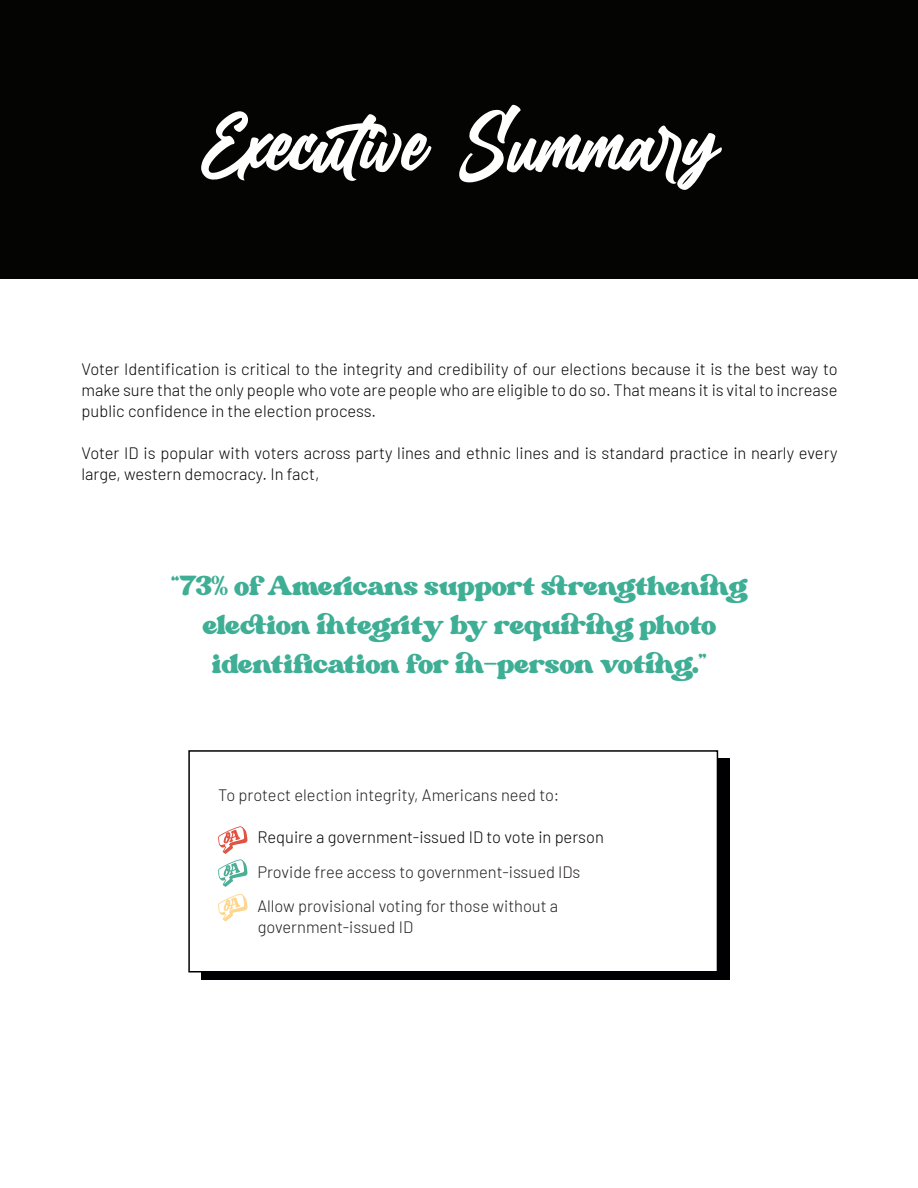
<style>
.page{position:relative;width:918px;height:1188px;background:#fff}
.page>*{position:absolute;margin:0;border:0;box-sizing:border-box;transform-origin:0 0}
.t1{font:84px "Billion Dreams";color:#fff}
.t2{font:39px "Margin";color:#3eae95}
.t3{font:300 16.5px/21px "Barlow";color:#040503;text-align:justify}
.t4{font:300 16.5px/21px "Barlow";color:#231f20}
</style>
<div class="page">
<div style="left:201px;top:759px;width:529px;height:221px;background:#000002"></div>
<div style="left:0;top:0;width:918px;height:278px;background:#040503"></div>
<div style="left:188px;top:750px;width:530px;height:223px;background:#fff;border:2px solid #000002"></div>
<svg style="left:218px;top:826px;width:30px;height:61px"></svg>
<svg style="left:218px;top:894px;width:30px;height:27px"></svg>
<p class="t1" style="left:200px;top:83px;width:520px">Executive Summary</p>
<p class="t3" style="left:82px;top:357px;width:758px">Voter Identification is critical to the integrity and credibility of our elections because it is the best way to make sure that the only people who vote are people who are eligible to do so. That means it is vital to increase public confidence in the election process.</p>
<p class="t3" style="left:82px;top:441px;width:758px">Voter ID is popular with voters across party lines and ethnic lines and is standard practice in nearly every large, western democracy. In fact,</p>
<p class="t2" style="left:172px;top:567px;width:577px">“73% of Americans support strengthening</p>
<p class="t2" style="left:203px;top:606px;width:515px">election integrity by requiring photo</p>
<p class="t2" style="left:212px;top:645px;width:496px">identification for in-person voting.”</p>
<p class="t4" style="left:218px;top:784px;width:343px">To protect election integrity, Americans need to:</p>
<p class="t3" style="left:257px;top:826px;width:348px">Require a government-issued ID to vote in person</p>
<p class="t4" style="left:257px;top:860px;width:324px">Provide free access to government-issued IDs</p>
<p class="t4" style="left:257px;top:895px;width:302px">Allow provisional voting for those without a government-issued ID</p>
</div>
